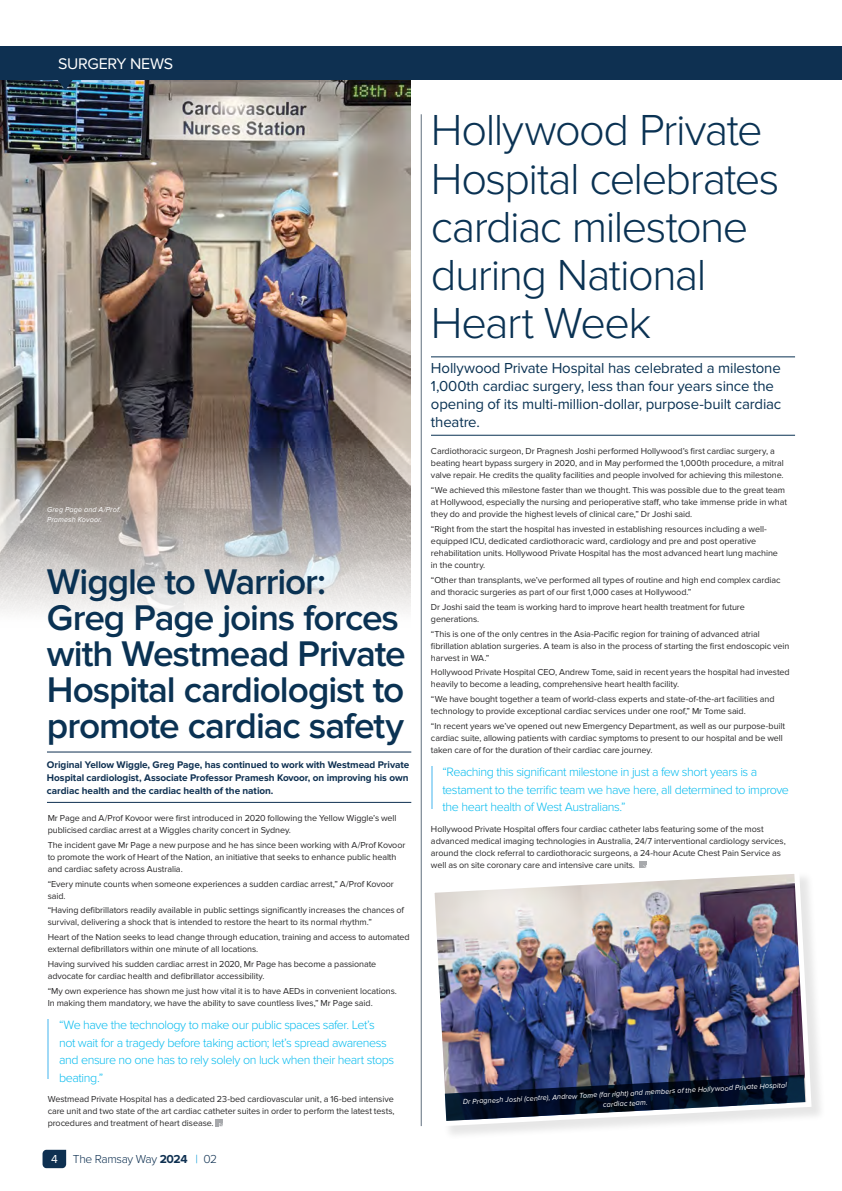
<style>
.page{position:relative;width:842px;height:1191px;background:#fff}
.page>*{position:absolute;margin:0;border:0;box-sizing:border-box;transform-origin:0 0}
.t1{font:300 45px/48px "Proxima Nova";letter-spacing:-.035em;color:#0a3253}
.t2{font:600 37px/36px "Proxima Nova";letter-spacing:-.03em;color:#0a3253}
.t3{font:16px "Proxima Nova";letter-spacing:-.02em;color:#fff}
.t4{font:15px/18px "Proxima Nova";letter-spacing:-.01em;color:#0a3253}
.t5{font:300 12.5px/17.5px "Proxima Nova";letter-spacing:-.035em;color:#09bcef}
.t6{font:300 12px "Proxima Nova";letter-spacing:-.03em;color:#0e3051}
.t7{font:12px "Proxima Nova";color:#fff}
.t8{font:700 10px/13px "Proxima Nova";letter-spacing:-.005em;color:#0e3051;text-align:justify}
.t9{font:9px/12px "Proxima Nova";letter-spacing:-.01em;color:#292829}
.t10{font:italic 7.5px/10px "Proxima Nova";letter-spacing:.015em;color:#fff}
.s1{font-weight:700}
.s2{color:#0098d6}
</style>
<div class="page">
<img style="left:0;top:81px;width:411px;height:532px">
<div style="left:0;top:47px;width:842px;height:33px;background:#0e3051"></div>
<svg style="left:57px;top:80px;width:17px;height:10px"></svg>
<hr style="left:431px;top:357px;width:364px;height:1px;background:#0a3253">
<hr style="left:431px;top:435px;width:364px;height:1px;background:#0a3253">
<hr style="left:419px;top:113px;width:3px;height:1013px;background:#a7a9ac;opacity:.5">
<hr style="left:47px;top:752px;width:364px;height:1px;background:#0e3051">
<hr style="left:47px;top:802px;width:364px;height:1px;background:#0e3051">
<svg style="left:216px;top:1119px;width:7px;height:7px"></svg>
<svg style="left:639px;top:861px;width:7px;height:5px"></svg>
<hr style="left:48px;top:1019px;width:1px;height:60px;background:#a0d9f6">
<hr style="left:431px;top:766px;width:1px;height:43px;background:#a0d9f6">
<svg style="left:43px;top:1149px;width:23px;height:19px"></svg>
<div style="left:431px;top:870px;width:396px;height:271px;background:#000;opacity:.1"></div>
<img style="left:431px;top:866px;width:383px;height:262px">
<svg style="left:445px;top:1074px;width:360px;height:46px;background:#3c465d"></svg>
<h3 class="t3" style="left:58px;top:54px;width:117px">SURGERY NEWS</h3>
<p class="t10" style="left:47px;top:504px;width:75px">Greg Page and A/Prof.<br>Pramesh Kovoor.</p>
<h2 class="t2" style="left:47px;top:564px;width:360px">Wiggle to Warrior:<br>Greg Page joins forces with Westmead Private<br>Hospital cardiologist to promote cardiac safety</h2>
<p class="t8" style="left:47px;top:758px;width:364px">Original Yellow Wiggle, Greg Page, has continued to work with Westmead Private Hospital cardiologist, Associate Professor Pramesh Kovoor, on improving his own cardiac health and the cardiac health of the nation.</p>
<p class="t9" style="left:48px;top:812px;width:350px">Mr Page and A/Prof Kovoor were first introduced in 2020 following the Yellow Wiggle’s well publicised cardiac arrest at a Wiggles charity concert in Sydney.</p>
<p class="t9" style="left:48px;top:839px;width:359px">The incident gave Mr Page a new purpose and he has since been working with A/Prof Kovoor to promote the work of Heart of the Nation, an initiative that seeks to enhance public health and cardiac safety across Australia.</p>
<p class="t9" style="left:48px;top:877px;width:348px">“Every minute counts when someone experiences a sudden cardiac arrest,” A/Prof Kovoor said.</p>
<p class="t9" style="left:48px;top:904px;width:358px">“Having defibrillators readily available in public settings significantly increases the chances of survival, delivering a shock that is intended to restore the heart to its normal rhythm.”</p>
<p class="t9" style="left:48px;top:931px;width:363px">Heart of the Nation seeks to lead change through education, training and access to automated external defibrillators within one minute of all locations.</p>
<p class="t9" style="left:48px;top:958px;width:330px">Having survived his sudden cardiac arrest in 2020, Mr Page has become a passionate advocate for cardiac health and defibrillator accessibility.</p>
<p class="t9" style="left:48px;top:985px;width:351px">“My own experience has shown me just how vital it is to have AEDs in convenient locations.<br>In making them mandatory, we have the ability to save countless lives,” Mr Page said.</p>
<h3 class="t5" style="left:59px;top:1016px;width:337px">“We have the technology to make our public spaces safer. Let’s not wait for a tragedy before taking action; let’s spread awareness and ensure no one has to rely solely on luck when their heart stops beating.”</h3>
<p class="t9" style="left:48px;top:1093px;width:348px;text-align:justify">Westmead Private Hospital has a dedicated 23-bed cardiovascular unit, a 16-bed intensive care unit and two state of the art cardiac catheter suites in order to perform the latest tests, procedures and treatment of heart disease.</p>
<h3 class="t7" style="left:51px;top:1152px;width:8px">4</h3>
<h3 class="t6" style="left:73px;top:1152px;width:146px">The Ramsay Way <span class="s1">2024</span> <span class="s2">|</span> 02</h3>
<h1 class="t1" style="left:431px;top:107px;width:350px">Hollywood Private<br>Hospital celebrates cardiac milestone during National<br>Heart Week</h1>
<h3 class="t4" style="left:431px;top:359px;width:352px">Hollywood Private Hospital has celebrated a milestone 1,000th cardiac surgery, less than four years since the opening of its multi-million-dollar, purpose-built cardiac theatre.</h3>
<p class="t9" style="left:431px;top:445px;width:354px">Cardiothoracic surgeon, Dr Pragnesh Joshi performed Hollywood’s first cardiac surgery, a beating heart bypass surgery in 2020, and in May performed the 1,000th procedure, a mitral valve repair. He credits the quality facilities and people involved for achieving this milestone.</p>
<p class="t9" style="left:431px;top:484px;width:358px">“We achieved this milestone faster than we thought. This was possible due to the great team at Hollywood, especially the nursing and perioperative staff, who take immense pride in what they do and provide the highest levels of clinical care,” Dr Joshi said.</p>
<p class="t9" style="left:431px;top:523px;width:348px">“Right from the start the hospital has invested in establishing resources including a well&shy;equipped ICU, dedicated cardiothoracic ward, cardiology and pre and post operative rehabilitation units. Hollywood Private Hospital has the most advanced heart lung machine in the country.</p>
<p class="t9" style="left:431px;top:574px;width:351px">“Other than transplants, we’ve performed all types of routine and high end complex cardiac and thoracic surgeries as part of our first 1,000 cases at Hollywood.”</p>
<p class="t9" style="left:431px;top:601px;width:315px">Dr Joshi said the team is working hard to improve heart health treatment for future generations.</p>
<p class="t9" style="left:431px;top:628px;width:360px">“This is one of the only centres in the Asia-Pacific region for training of advanced atrial fibrillation ablation surgeries. A team is also in the process of starting the first endoscopic vein harvest in WA.”</p>
<p class="t9" style="left:431px;top:666px;width:360px">Hollywood Private Hospital CEO, Andrew Tome, said in recent years the hospital had invested heavily to become a leading, comprehensive heart health facility.</p>
<p class="t9" style="left:431px;top:693px;width:345px">“We have bought together a team of world-class experts and state-of-the-art facilities and technology to provide exceptional cardiac services under one roof,” Mr Tome said.</p>
<p class="t9" style="left:431px;top:720px;width:356px">“In recent years we’ve opened out new Emergency Department, as well as our purpose-built cardiac suite, allowing patients with cardiac symptoms to present to our hospital and be well taken care of for the duration of their cardiac care journey.</p>
<h3 class="t5" style="left:442px;top:763px;width:348px">“Reaching this significant milestone in just a few short years is a testament to the terrific team we have here, all determined to improve the heart health of West Australians.”</h3>
<p class="t9" style="left:431px;top:823px;width:356px">Hollywood Private Hospital offers four cardiac catheter labs featuring some of the most advanced medical imaging technologies in Australia, 24/7 interventional cardiology services, around the clock referral to cardiothoracic surgeons, a 24-hour Acute Chest Pain Service as well as on site coronary care and intensive care units.</p>
<p class="t10" style="left:463px;top:1097px;width:326px;text-align:center;rotate:-3deg">Dr Pragnesh Joshi (centre), Andrew Tome (far right) and members of the Hollywood Private Hospital cardiac team.</p>
</div>
